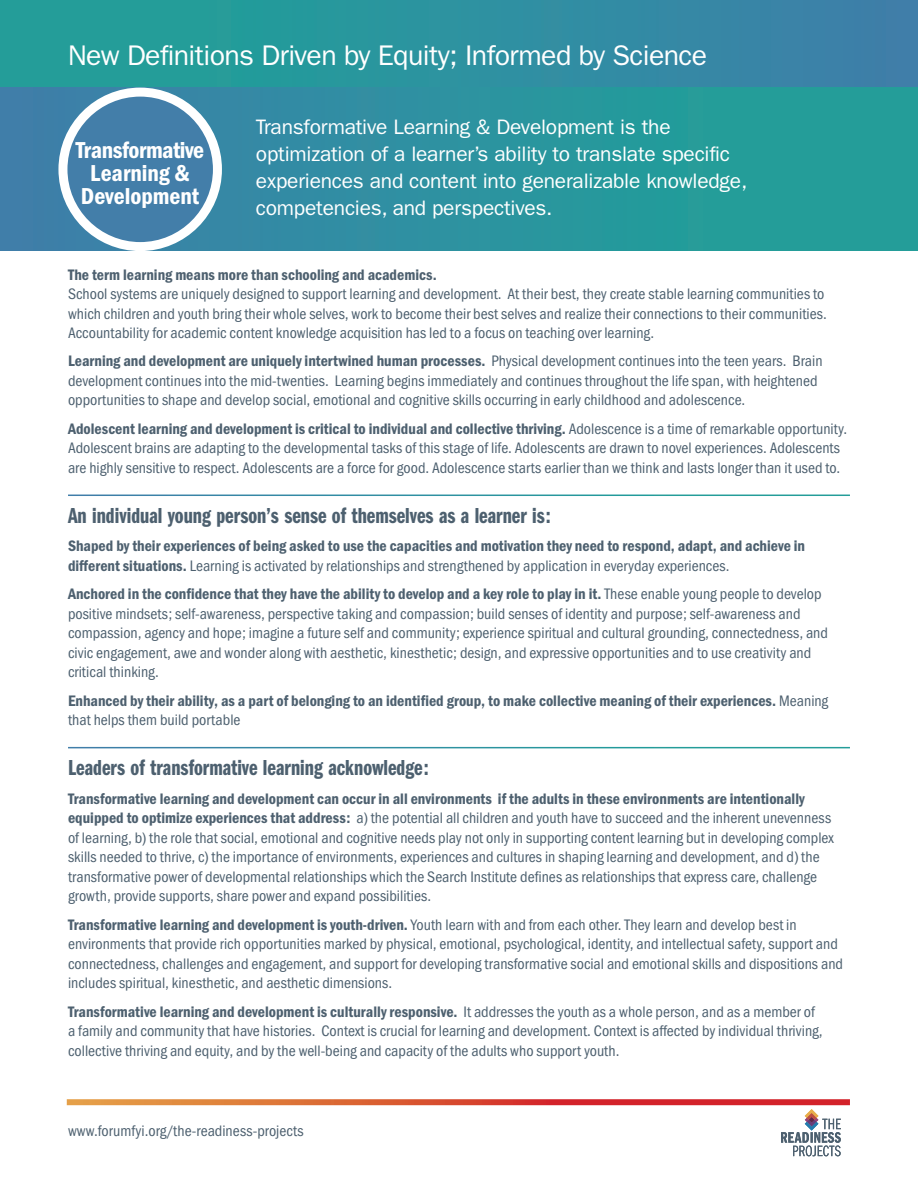
<style>
.page{position:relative;width:918px;height:1188px;background:#fff}
.page>*{position:absolute;margin:0;border:0;box-sizing:border-box;transform-origin:0 0}
.head_5{font:28.5px "ITC Franklin Gothic Std";letter-spacing:-.02em;color:#fff}
.t1{font:23.85px/23px "Franklin Gothic URW Con Dem";letter-spacing:-.005em;color:#fff;text-align:center}
.SUB_2_RULE_copy{font:22.5px "Franklin Gothic URW Com Dem";color:#4d606f}
.SUB_HEAD_REVERSE{font:21px/27px "ITC Franklin Gothic Std";letter-spacing:-.01em;color:#fff}
.body_no_bullets{font:15.75px/19.5px "Franklin Gothic URW Cond";color:#4d606f}
.body_no_bullets-2{font:15.75px/19.5px "Franklin Gothic URW Con Dem";color:#4d606f}
.s1{font-family:"Franklin Gothic URW Con Dem"}
.s2{font-family:"Franklin Gothic URW Cond"}
</style>
<div class="page">
<svg style="left:67px;top:1099px;width:783px;height:6px;background:#da5539"></svg>
<svg style="left:0;top:86px;width:918px;height:165px;background:#2d939f"></svg>
<div style="left:0;top:0;width:918px;height:86px;background:linear-gradient(to right,#1ea397,#3d7fa9)"></div>
<div style="left:63px;top:92px;width:154px;height:155px;background:#437ea9;border-radius:50%"></div>
<div style="left:58px;top:88px;width:164px;height:163px;border:9px solid #fff;border-radius:50%"></div>
<svg style="left:781px;top:1109px;width:60px;height:47px"></svg>
<p class="head_5" style="left:68px;top:39px;width:641px">New Definitions Driven by Equity; Informed by Science</p>
<p class="t1" style="left:76px;top:138px;width:130px">Transformative<br>Learning &amp;<br>Development</p>
<p class="SUB_HEAD_REVERSE" style="left:256px;top:114px;width:493px">Transformative Learning &amp; Development is the optimization of a learner’s ability to translate specific experiences and content into generalizable knowledge, competencies, and perspectives.</p>
<p class="body_no_bullets" style="left:68px;top:264px;width:760px"><span class="s1">The term learning means more than schooling and academics.<br></span>School systems are uniquely designed to support learning and development. At their best, they create stable learning communities to which children and youth bring their whole selves, work to become their best selves and realize their connections to their communities.<br>Accountability for academic content knowledge acquisition has led to a focus on teaching over learning.</p>
<p class="body_no_bullets" style="left:68px;top:350px;width:756px"><span class="s1">Learning and development are uniquely intertwined human processes.</span> Physical development continues into the teen years. Brain development continues into the mid-twenties. Learning begins immediately and continues throughout the life span, with heightened opportunities to shape and develop social, emotional and cognitive skills occurring in early childhood and adolescence.</p>
<p class="body_no_bullets" style="left:68px;top:418px;width:781px"><span class="s1">Adolescent learning and development is critical to individual and collective thriving.</span> Adolescence is a time of remarkable opportunity.<br>Adolescent brains are adapting to the developmental tasks of this stage of life. Adolescents are drawn to novel experiences. Adolescents are highly sensitive to respect. Adolescents are a force for good. Adolescence starts earlier than we think and lasts longer than it used to.</p>
<p class="SUB_2_RULE_copy" style="left:68px;top:500px;width:484px">An individual young person’s sense of themselves as a learner is:</p>
<p class="body_no_bullets-2" style="left:68px;top:536px;width:739px">Shaped by their experiences of being asked to use the capacities and motivation they need to respond, adapt, and achieve in different situations. <span class="s2">Learning is activated by relationships and strengthened by application in everyday experiences.</span></p>
<p class="body_no_bullets" style="left:68px;top:583px;width:762px"><span class="s1">Anchored in the confidence that they have the ability to develop and a key role to play in it.</span> These enable young people to develop positive mindsets; self-awareness, perspective taking and compassion; build senses of identity and purpose; self-awareness and compassion, agency and hope; imagine a future self and community; experience spiritual and cultural grounding, connectedness, and civic engagement, awe and wonder along with aesthetic, kinesthetic; design, and expressive opportunities and to use creativity and critical thinking.</p>
<p class="body_no_bullets-2" style="left:68px;top:690px;width:762px">Enhanced by their ability, as a part of belonging to an identified group, to make collective meaning of their experiences. <span class="s2">Meaning that helps them build portable</span></p>
<p class="SUB_2_RULE_copy" style="left:68px;top:752px;width:362px">Leaders of transformative learning acknowledge:</p>
<p class="body_no_bullets" style="left:68px;top:788px;width:767px"><span class="s1">Transformative learning and development can occur in all environments if the adults in these environments are intentionally equipped to optimize experiences that address:</span> a) the potential all children and youth have to succeed and the inherent unevenness of learning, b) the role that social, emotional and cognitive needs play not only in supporting content learning but in developing complex skills needed to thrive, c) the importance of environments, experiences and cultures in shaping learning and development, and d) the transformative power of developmental relationships which the Search Institute defines as relationships that express care, challenge growth, provide supports, share power and expand possibilities.</p>
<p class="body_no_bullets" style="left:68px;top:914px;width:777px"><span class="s1">Transformative learning and development is youth-driven.</span> Youth learn with and from each other. They learn and develop best in environments that provide rich opportunities marked by physical, emotional, psychological, identity, and intellectual safety, support and connectedness, challenges and engagement, and support for developing transformative social and emotional skills and dispositions and includes spiritual, kinesthetic, and aesthetic dimensions.</p>
<p class="body_no_bullets" style="left:68px;top:1001px;width:756px"><span class="s1">Transformative learning and development is culturally responsive.</span> It addresses the youth as a whole person, and as a member of a family and community that have histories. Context is crucial for learning and development. Context is affected by individual thriving, collective thriving and equity, and by the well-being and capacity of the adults who support youth.</p>
<p class="body_no_bullets" style="left:68px;top:1120px;width:237px">www.forumfyi.org/the-readiness-projects</p>
</div>
